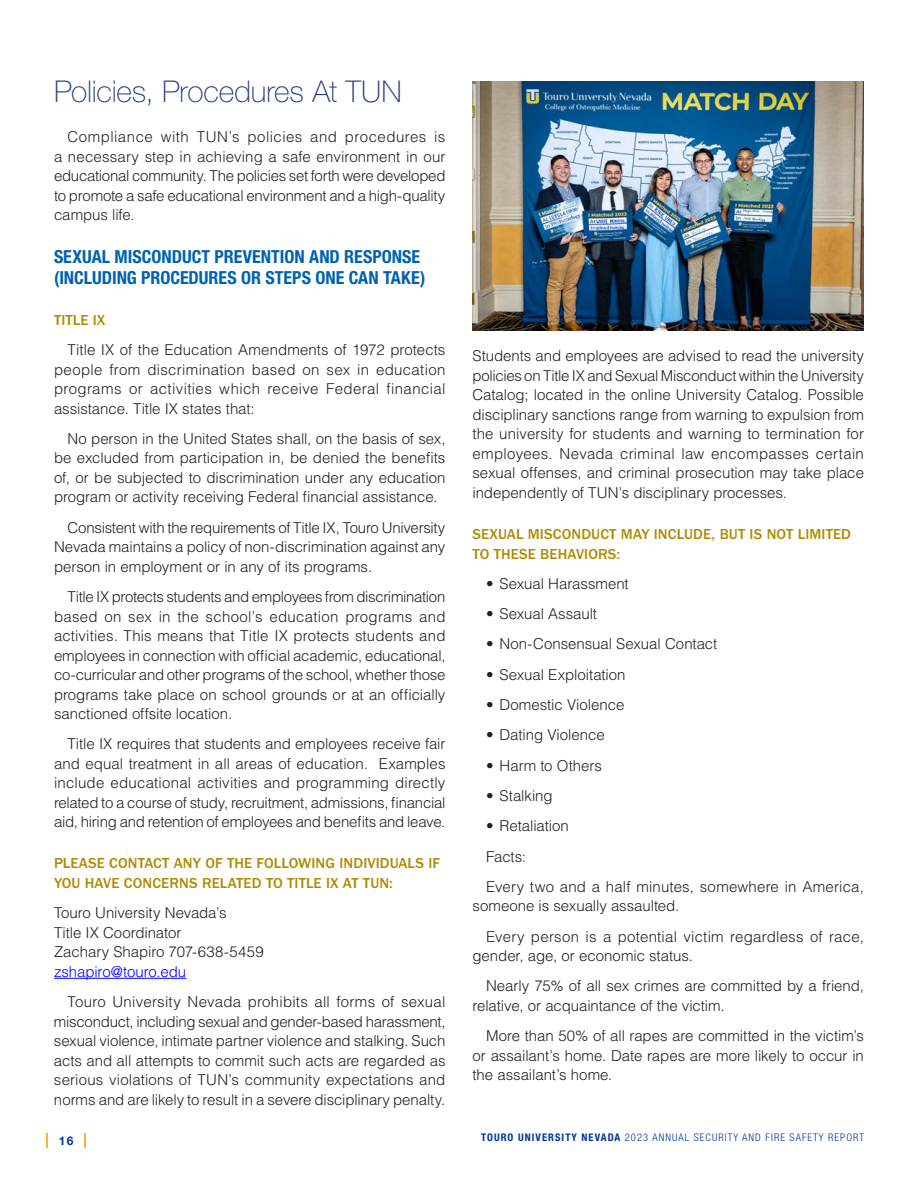
<style>
.page{position:relative;width:918px;height:1188px;background:#fff}
.page>*{position:absolute;margin:0;border:0;box-sizing:border-box;transform-origin:0 0}
.t1{font:100 30px "Helvetica Neue LT Std";letter-spacing:-.005em;color:#253b80}
.t2{font:700 condensed 18px/21px "Helvetica Neue LT Std";color:#0162b0}
.t3{font:300 15px/19.5px "Helvetica LT Std";letter-spacing:-.005em;color:#231f20;text-align:justify}
.t4{font:500 15px/19.5px "ITC Franklin Gothic Std";letter-spacing:.01em;color:#af8a03}
.t5{font:700 12px "Helvetica Neue LT Std";color:#0033a0}
.t6{font:300 condensed 10.5px "Helvetica Neue LT Std";letter-spacing:.1em;color:#0033a0}
.s1{color:#00f}
.s2{font-weight:700}
</style>
<div class="page">
<svg style="left:46px;top:1133px;width:2px;height:14px"></svg>
<svg style="left:84px;top:1133px;width:2px;height:14px"></svg>
<hr style="left:54px;top:978px;width:132px;height:1px;background:#00f">
<img style="left:472px;top:81px;width:392px;height:249px">
<h1 class="t1" style="left:54px;top:75px;width:349px">Policies, Procedures At TUN</h1>
<p class="t3" style="left:54px;top:127px;width:393px;text-indent:14px">Compliance with TUN’s policies and procedures is a necessary step in achieving a safe environment in our educational community. The policies set forth were developed to promote a safe educational environment and a high-quality campus life.</p>
<h2 class="t2" style="left:54px;top:246px;width:373px">SEXUAL MISCONDUCT PREVENTION AND RESPONSE (INCLUDING PROCEDURES OR STEPS ONE CAN TAKE)</h2>
<h2 class="t4" style="left:54px;top:310px;width:53px">TITLE IX</h2>
<p class="t3" style="left:54px;top:340px;width:393px;text-indent:14px">Title IX of the Education Amendments of 1972 protects people from discrimination based on sex in education programs or activities which receive Federal financial assistance. Title IX states that:</p>
<p class="t3" style="left:54px;top:429px;width:393px;text-indent:14px">No person in the United States shall, on the basis of sex, be excluded from participation in, be denied the benefits of, or be subjected to discrimination under any education program or activity receiving Federal financial assistance.</p>
<p class="t3" style="left:54px;top:518px;width:393px;text-indent:14px">Consistent with the requirements of Title IX, Touro University Nevada maintains a policy of non-discrimination against any person in employment or in any of its programs.</p>
<p class="t3" style="left:54px;top:587px;width:393px;text-indent:14px">Title IX protects students and employees from discrimination based on sex in the school’s education programs and activities. This means that Title IX protects students and employees in connection with official academic, educational, co-curricular and other programs of the school, whether those programs take place on school grounds or at an officially sanctioned offsite location.</p>
<p class="t3" style="left:54px;top:734px;width:393px;text-indent:14px">Title IX requires that students and employees receive fair and equal treatment in all areas of education. Examples include educational activities and programming directly related to a course of study, recruitment, admissions, financial aid, hiring and retention of employees and benefits and leave.</p>
<h2 class="t4" style="left:54px;top:854px;width:388px">PLEASE CONTACT ANY OF THE FOLLOWING INDIVIDUALS IF<br>YOU HAVE CONCERNS RELATED TO TITLE IX AT TUN:</h2>
<p class="t3" style="left:54px;top:903px;width:211px;text-align:left">Touro University Nevada’s<br>Title IX Coordinator<br>Zachary Shapiro 707-638-5459 <span class="s1">zshapiro@touro.edu</span></p>
<p class="t3" style="left:54px;top:992px;width:393px;text-indent:14px">Touro University Nevada prohibits all forms of sexual misconduct, including sexual and gender-based harassment, sexual violence, intimate partner violence and stalking. Such acts and all attempts to commit such acts are regarded as serious violations of TUN’s community expectations and norms and are likely to result in a severe disciplinary penalty.</p>
<p class="t3" style="left:472px;top:346px;width:393px">Students and employees are advised to read the university policies on Title IX and Sexual Misconduct within the University Catalog; located in the online University Catalog. Possible disciplinary sanctions range from warning to expulsion from the university for students and warning to termination for employees. Nevada criminal law encompasses certain sexual offenses, and criminal prosecution may take place independently of TUN’s disciplinary processes.</p>
<h2 class="t4" style="left:472px;top:525px;width:380px">SEXUAL MISCONDUCT MAY INCLUDE, BUT IS NOT LIMITED<br>TO THESE BEHAVIORS:</h2>
<p class="t3" style="left:486px;top:574px;width:144px">• Sexual Harassment</p>
<p class="t3" style="left:486px;top:604px;width:113px">• Sexual Assault</p>
<p class="t3" style="left:486px;top:634px;width:233px">• Non-Consensual Sexual Contact</p>
<p class="t3" style="left:486px;top:665px;width:141px">• Sexual Exploitation</p>
<p class="t3" style="left:486px;top:695px;width:140px">• Domestic Violence</p>
<p class="t3" style="left:486px;top:725px;width:120px">• Dating Violence</p>
<p class="t3" style="left:486px;top:755px;width:117px">• Harm to Others</p>
<p class="t3" style="left:486px;top:786px;width:68px">• Stalking</p>
<p class="t3" style="left:486px;top:816px;width:84px">• Retaliation</p>
<p class="t3" style="left:486px;top:846px;width:42px">Facts:</p>
<p class="t3" style="left:472px;top:877px;width:393px;text-indent:14px">Every two and a half minutes, somewhere in America, someone is sexually assaulted.</p>
<p class="t3" style="left:472px;top:926px;width:393px;text-indent:14px">Every person is a potential victim regardless of race, gender, age, or economic status.</p>
<p class="t3" style="left:472px;top:976px;width:393px;text-indent:14px">Nearly 75% of all sex crimes are committed by a friend, relative, or acquaintance of the victim.</p>
<p class="t3" style="left:472px;top:1026px;width:393px;text-indent:14px">More than 50% of all rapes are committed in the victim’s or assailant’s home. Date rapes are more likely to occur in the assailant’s home.</p>
<p class="t5" style="left:59px;top:1133px;width:16px">16</p>
<p class="t6" style="left:481px;top:1132px;width:384px"><span class="s2">TOURO UNIVERSITY NEVADA</span> 2023 ANNUAL SECURITY AND FIRE SAFETY REPORT</p>
</div>
